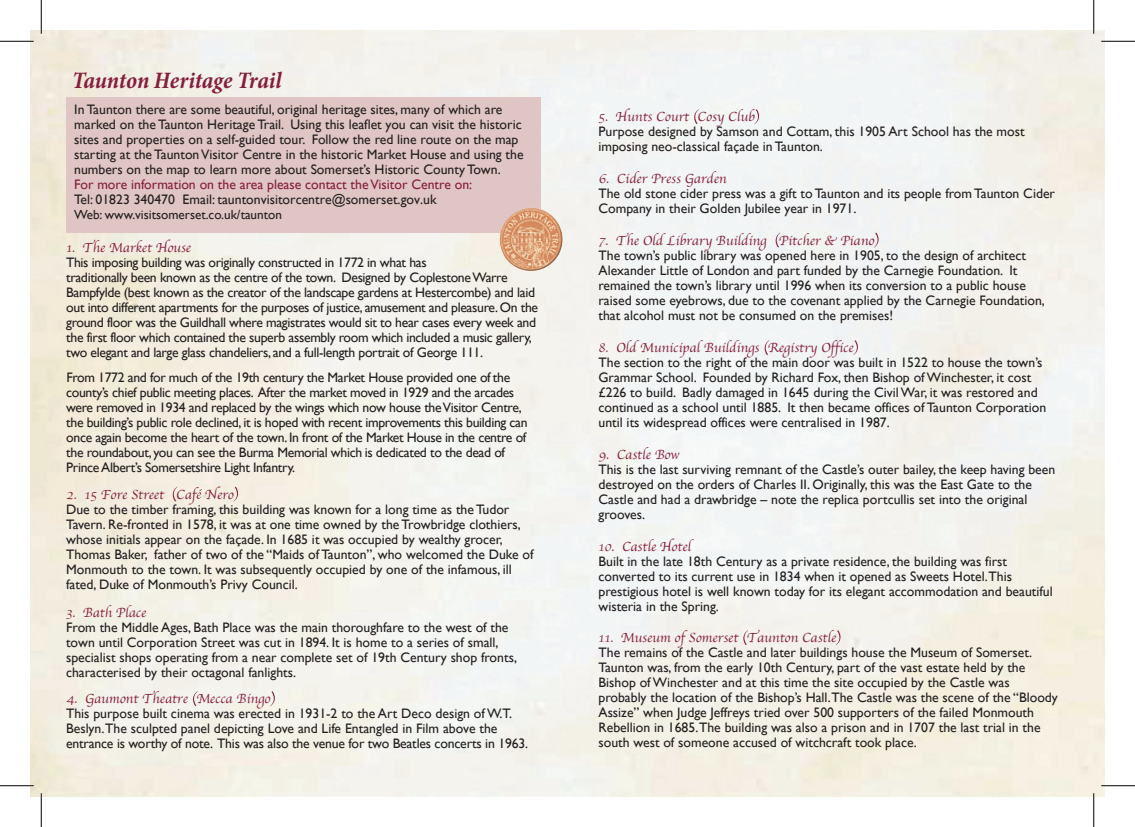
<style>
.page{position:relative;width:1135px;height:827px;background:#fff}
.page>*{position:absolute;margin:0;border:0;box-sizing:border-box;transform-origin:0 0}
.t1{font:italic 700 condensed 23.75px "Minion Pro";letter-spacing:-.01em;color:#851e3c}
.t2{font:13.75px/15px "Gill Sans";color:#231f20}
.t3{font:13.75px/15px "Gill Sans";letter-spacing:-.025em;color:#231f20}
.t4{font:13.75px "Apple Chancery";color:#851e3c}
.t5{font:13.75px "Gill Sans";color:#851e3c}
.t6{font:13.12px "Gill Sans";color:#231f20}
</style>
<div class="page">
<svg style="left:694px;top:109px;width:5px;height:15px"></svg>
<svg style="left:754px;top:109px;width:5px;height:15px"></svg>
<svg style="left:776px;top:232px;width:4px;height:15px"></svg>
<svg style="left:874px;top:232px;width:4px;height:15px"></svg>
<svg style="left:765px;top:340px;width:4px;height:15px"></svg>
<svg style="left:853px;top:340px;width:5px;height:15px"></svg>
<svg style="left:743px;top:630px;width:5px;height:15px"></svg>
<svg style="left:836px;top:630px;width:4px;height:15px"></svg>
<svg style="left:173px;top:486px;width:4px;height:15px"></svg>
<svg style="left:197px;top:489px;width:5px;height:10px"></svg>
<svg style="left:233px;top:486px;width:5px;height:15px"></svg>
<svg style="left:193px;top:691px;width:5px;height:15px"></svg>
<svg style="left:270px;top:691px;width:5px;height:15px"></svg>
<div style="left:67px;top:97px;width:474px;height:136px;background:#dfc5c3"></div>
<img style="left:500px;top:207px;width:63px;height:64px">
<hr style="left:0;top:41px;width:34px;height:1px;background:#000">
<hr style="left:1101px;top:41px;width:34px;height:1px;background:#000">
<hr style="left:0;top:785px;width:34px;height:1px;background:#000">
<hr style="left:1101px;top:785px;width:34px;height:1px;background:#000">
<hr style="left:41px;top:0;width:1px;height:34px;background:#000">
<hr style="left:41px;top:793px;width:1px;height:34px;background:#000">
<hr style="left:1093px;top:0;width:1px;height:34px;background:#000">
<hr style="left:1093px;top:793px;width:1px;height:34px;background:#000">
<h1 class="t1" style="left:72px;top:64px;width:211px">Taunton Heritage Trail</h1>
<p class="t2" style="left:74px;top:102px;width:451px">In Taunton there are some beautiful, original heritage sites, many of which are marked on the Taunton Heritage Trail. Using this leaflet you can visit the historic sites and properties on a self-guided tour. Follow the red line route on the map starting at the TauntonVisitor Centre in the historic Market House and using the numbers on the map to learn more about Somerset’s Historic County Town.</p>
<p class="t5" style="left:74px;top:176px;width:399px">For more information on the area please contact theVisitor Centre on:</p>
<p class="t2" style="left:74px;top:192px;width:364px">Tel: 01823 340470 Email: tauntonvisitorcentre@somerset.gov.uk</p>
<p class="t6" style="left:74px;top:206px;width:209px">Web: www.visitsomerset.co.uk/taunton</p>
<p class="t4" style="left:66px;top:236px;width:126px">1. The Market House</p>
<p class="t3" style="left:66px;top:255px;width:474px">This imposing building was originally constructed in 1772 in what has<br>traditionally been known as the centre of the town. Designed by CoplestoneWarre Bampfylde (best known as the creator of the landscape gardens at Hestercombe) and laid out into different apartments for the purposes of justice, amusement and pleasure.On the ground floor was the Guildhall where magistrates would sit to hear cases every week and the first floor which contained the superb assembly room which included a music gallery, two elegant and large glass chandeliers, and a full-length portrait of George 111.</p>
<p class="t3" style="left:66px;top:370px;width:463px">From 1772 and for much of the 19th century the Market House provided one of the county’s chief public meeting places. After the market moved in 1929 and the arcades were removed in 1934 and replaced by the wings which now house theVisitor Centre, the building’s public role declined, it is hoped with recent improvements this building can once again become the heart of the town. In front of the Market House in the centre of the roundabout, you can see the Burma Memorial which is dedicated to the dead of PrinceAlbert’s Somersetshire Light Infantry.</p>
<p class="t4" style="left:66px;top:483px;width:169px">2. 15 Fore Street Caf Nero</p>
<p class="t2" style="left:66px;top:501px;width:469px">Due to the timber framing, this building was known for a long time as theTudor Tavern. Re-fronted in 1578, it was at one time owned by the Trowbridge clothiers, whose initials appear on the façade. In 1685 it was occupied by wealthy grocer, Thomas Baker, father of two of the “Maids ofTaunton”, who welcomed the Duke of Monmouth to the town. It was subsequently occupied by one of the infamous, ill fated, Duke of Monmouth’s Privy Council.</p>
<p class="t4" style="left:66px;top:601px;width:82px">3. Bath Place</p>
<p class="t2" style="left:66px;top:619px;width:452px">From the Middle Ages, Bath Place was the main thoroughfare to the west of the town until Corporation Street was cut in 1894. It is home to a series of small, specialist shops operating from a near complete set of 19th Century shop fronts, characterised by their octagonal fanlights.</p>
<p class="t4" style="left:66px;top:688px;width:206px">4. Gaumont Theatre Mecca Bingo</p>
<p class="t2" style="left:66px;top:706px;width:463px">This purpose built cinema was erected in 1931-2 to the Art Deco design ofW.T.<br>Beslyn.The sculpted panel depicting Love and Life Entangled in Film above the entrance is worthy of note. This was also the venue for two Beatles concerts in 1963.</p>
<p class="t4" style="left:598px;top:106px;width:158px">5. Hunts Court Cosy Club</p>
<p class="t2" style="left:598px;top:124px;width:428px">Purpose designed by Samson and Cottam, this 1905 Art School has the most imposing neo-classical façade inTaunton.</p>
<p class="t4" style="left:598px;top:168px;width:130px">6. Cider Press Garden</p>
<p class="t2" style="left:598px;top:186px;width:458px">The old stone cider press was a gift to Taunton and its people fromTaunton Cider<br>Company in their Golden Jubilee year in 1971.</p>
<p class="t4" style="left:598px;top:229px;width:277px">7. The Old Library Building Pitcher &amp; Piano</p>
<p class="t2" style="left:598px;top:247px;width:448px">The town’s public library was opened here in 1905, to the design of architect Alexander Little of London and part funded by the Carnegie Foundation. It remained the town’s library until 1996 when its conversion to a public house raised some eyebrows, due to the covenant applied by the Carnegie Foundation, that alcohol must not be consumed on the premises!</p>
<p class="t4" style="left:598px;top:337px;width:257px">8. Old Municipal Buildings Registry Office</p>
<p class="t2" style="left:598px;top:355px;width:449px">The section to the right of the main door was built in 1522 to house the town’s Grammar School. Founded by Richard Fox, then Bishop ofWinchester, it cost £226 to build. Badly damaged in 1645 during the CivilWar, it was restored and continued as a school until 1885. It then became offices ofTaunton Corporation until its widespread offices were centralised in 1987.</p>
<p class="t4" style="left:598px;top:443px;width:82px">9. Castle Bow</p>
<p class="t2" style="left:598px;top:462px;width:458px">This is the last surviving remnant of the Castle’s outer bailey, the keep having been destroyed on the orders of Charles II. Originally, this was the East Gate to the Castle and had a drawbridge – note the replica portcullis set into the original grooves.</p>
<p class="t4" style="left:598px;top:535px;width:94px">10. Castle Hotel</p>
<p class="t2" style="left:598px;top:553px;width:456px">Built in the late 18th Century as a private residence, the building was first converted to its current use in 1834 when it opened as Sweets Hotel.This prestigious hotel is well known today for its elegant accommodation and beautiful wisteria in the Spring.</p>
<p class="t4" style="left:598px;top:627px;width:239px">11. Museum of Somerset Taunton Castle</p>
<p class="t2" style="left:598px;top:645px;width:461px">The remains of the Castle and later buildings house the Museum of Somerset.<br>Taunton was, from the early 10th Century, part of the vast estate held by the Bishop ofWinchester and at this time the site occupied by the Castle was probably the location of the Bishop’s Hall.The Castle was the scene of the “Bloody Assize” when Judge Jeffreys tried over 500 supporters of the failed Monmouth Rebellion in 1685.The building was also a prison and in 1707 the last trial in the south west of someone accused of witchcraft took place.</p>
</div>
